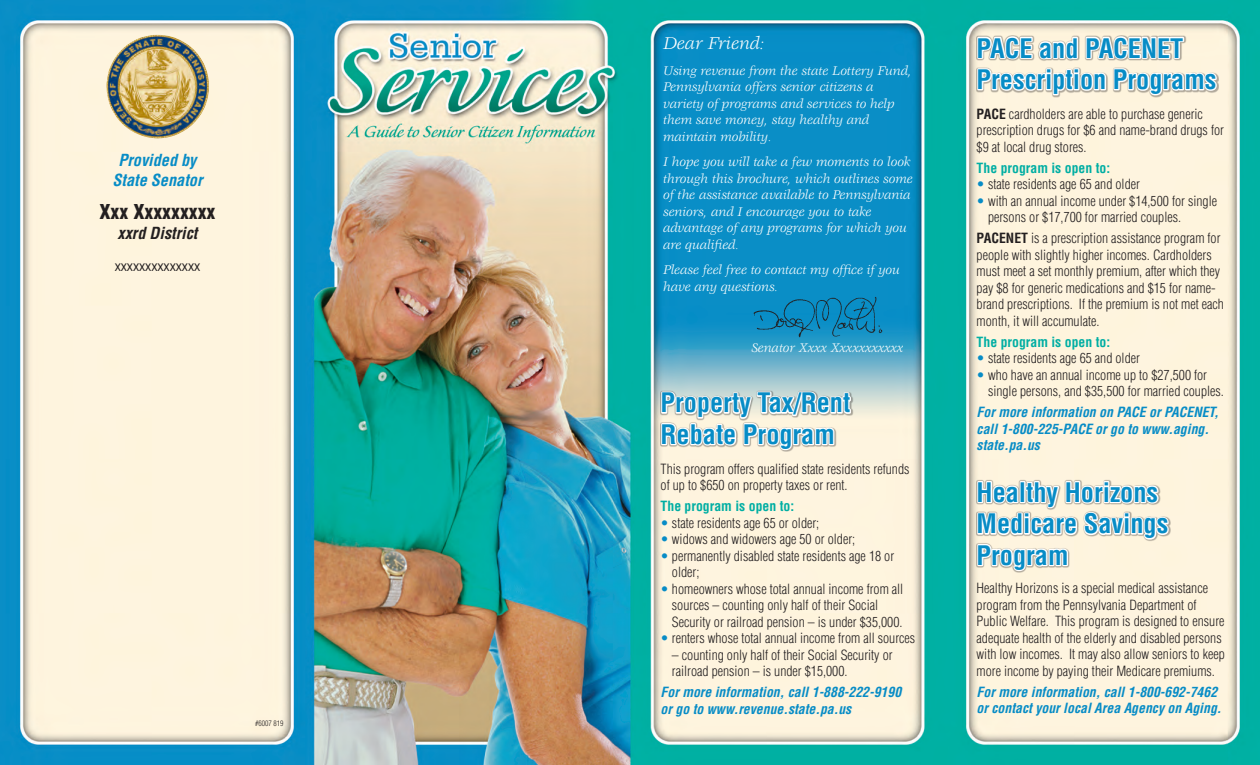
<style>
.page{position:relative;width:1260px;height:765px;background:#fff}
.page>*{position:absolute;margin:0;border:0;box-sizing:border-box;transform-origin:0 0}
.t1{font:700 condensed 26.25px/31.5px "Helvetica";color:#078cc6}
.t2{font:900 condensed 20px "Helvetica";color:#231f20}
.t3{font:italic 18.75px "Veljovic";color:#fff}
.t4{font:italic 700 condensed 16.25px "Helvetica";color:#078cc6}
.t5{font:italic 700 condensed 16.25px "Helvetica";color:#231f20}
.t6{font:300 condensed 13.75px/16.5px "Helvetica";color:#231f20}
.t7{font:italic 13.75px/16.5px "Veljovic";color:#fff}
.t8{font:italic 700 condensed 13.75px/16.5px "Helvetica";color:#078cc6}
.t9{font:700 condensed 13.75px "Helvetica";color:#00aea3}
.t10{font:condensed 13.75px "Helvetica";color:#231f20}
.t11{font:300 condensed 7.5px "Helvetica";color:#231f20}
.s1{color:#078cc6}
.s2{font-weight:700}
</style>
<div class="page">
<img style="left:0;top:0;width:1260px;height:765px">
<img style="left:107px;top:35px;width:102px;height:103px">
<svg style="left:660px;top:371px;width:193px;height:100px"></svg>
<svg style="left:976px;top:0;width:242px;height:109px"></svg>
<svg style="left:976px;top:480px;width:194px;height:105px"></svg>
<img style="left:753px;top:297px;width:129px;height:41px">
<p class="t4" style="left:118px;top:150px;width:80px">Provided by</p>
<p class="t4" style="left:113px;top:170px;width:91px">State Senator</p>
<p class="t2" style="left:99px;top:199px;width:118px">Xxx Xxxxxxxxx</p>
<p class="t5" style="left:118px;top:223px;width:81px">xxrd District</p>
<p class="t10" style="left:115px;top:258px;width:87px">xxxxxxxxxxxxxx</p>
<p class="t11" style="left:255px;top:719px;width:30px">#6007 819</p>
<p class="t3" style="left:663px;top:33px;width:103px">Dear Friend:</p>
<p class="t7" style="left:663px;top:63px;width:250px">Using revenue from the state Lottery Fund, Pennsylvania offers senior citizens a variety of programs and services to help them save money, stay healthy and maintain mobility.</p>
<p class="t7" style="left:663px;top:154px;width:251px">I hope you will take a few moments to look through this brochure, which outlines some of the assistance available to Pennsylvania seniors, and I encourage you to take advantage of any programs for which you are qualified.</p>
<p class="t7" style="left:663px;top:262px;width:238px">Please feel free to contact my office if you have any questions.</p>
<p class="t7" style="left:751px;top:341px;width:154px">Senator Xxxx Xxxxxxxxxxx</p>
<p class="t1" style="left:661px;top:387px;width:191px">Property Tax/Rent</p>
<p class="t1" style="left:661px;top:418px;width:176px">Rebate Program</p>
<p class="t6" style="left:661px;top:460px;width:250px">This program offers qualified state residents refunds of up to $650 on property taxes or rent.</p>
<p class="t9" style="left:661px;top:497px;width:135px">The program is open to:</p>
<p class="t6" style="left:661px;top:514px;width:160px"><span class="s1">•</span> state residents age 65 or older;</p>
<p class="t6" style="left:661px;top:531px;width:196px"><span class="s1">•</span> widows and widowers age 50 or older;</p>
<p class="t6" style="left:672px;top:547px;width:224px;text-indent:-11px"><span class="s1">•</span> permanently disabled state residents age 18 or older;</p>
<p class="t6" style="left:672px;top:580px;width:233px;text-indent:-11px"><span class="s1">•</span> homeowners whose total annual income from all sources – counting only half of their Social<br>Security or railroad pension – is under $35,000.</p>
<p class="t6" style="left:661px;top:630px;width:256px"><span class="s1">•</span> renters whose total annual income from all sources</p>
<p class="t6" style="left:672px;top:646px;width:222px">– counting only half of their Social Security or railroad pension – is under $15,000.</p>
<p class="t8" style="left:661px;top:684px;width:242px">For more information, call 1-888-222-9190 or go to www.revenue.state.pa.us</p>
<p class="t1" style="left:977px;top:32px;width:241px">PACE and PACENET<br>Prescription Programs</p>
<p class="t6" style="left:977px;top:105px;width:249px"><span class="s2">PACE</span> cardholders are able to purchase generic prescription drugs for $6 and name-brand drugs for $9 at local drug stores.</p>
<p class="t9" style="left:977px;top:159px;width:135px">The program is open to:</p>
<p class="t6" style="left:977px;top:176px;width:165px"><span class="s1">•</span> state residents age 65 and older</p>
<p class="t6" style="left:988px;top:192px;width:231px;text-indent:-11px"><span class="s1">•</span> with an annual income under $14,500 for single persons or $17,700 for married couples.</p>
<p class="t6" style="left:977px;top:230px;width:249px"><span class="s2">PACENET</span> is a prescription assistance program for people with slightly higher incomes. Cardholders must meet a set monthly premium, after which they pay $8 for generic medications and $15 for name&shy;brand prescriptions. If the premium is not met each month, it will accumulate.</p>
<p class="t9" style="left:977px;top:333px;width:135px">The program is open to:</p>
<p class="t6" style="left:977px;top:350px;width:165px"><span class="s1">•</span> state residents age 65 and older</p>
<p class="t6" style="left:988px;top:366px;width:237px;text-indent:-11px"><span class="s1">•</span> who have an annual income up to $27,500 for single persons, and $35,500 for married couples.</p>
<p class="t8" style="left:977px;top:404px;width:244px">For more information on PACE or PACENET, call 1-800-225-PACE or go to www.aging. state.pa.us</p>
<p class="t1" style="left:977px;top:476px;width:193px">Healthy Horizons<br>Medicare Savings<br>Program</p>
<p class="t6" style="left:977px;top:580px;width:250px">Healthy Horizons is a special medical assistance program from the Pennsylvania Department of Public Welfare. This program is designed to ensure adequate health of the elderly and disabled persons with low incomes. It may also allow seniors to keep more income by paying their Medicare premiums.</p>
<p class="t8" style="left:977px;top:683px;width:246px">For more information, call 1-800-692-7462 or contact your local Area Agency on Aging.</p>
</div>
